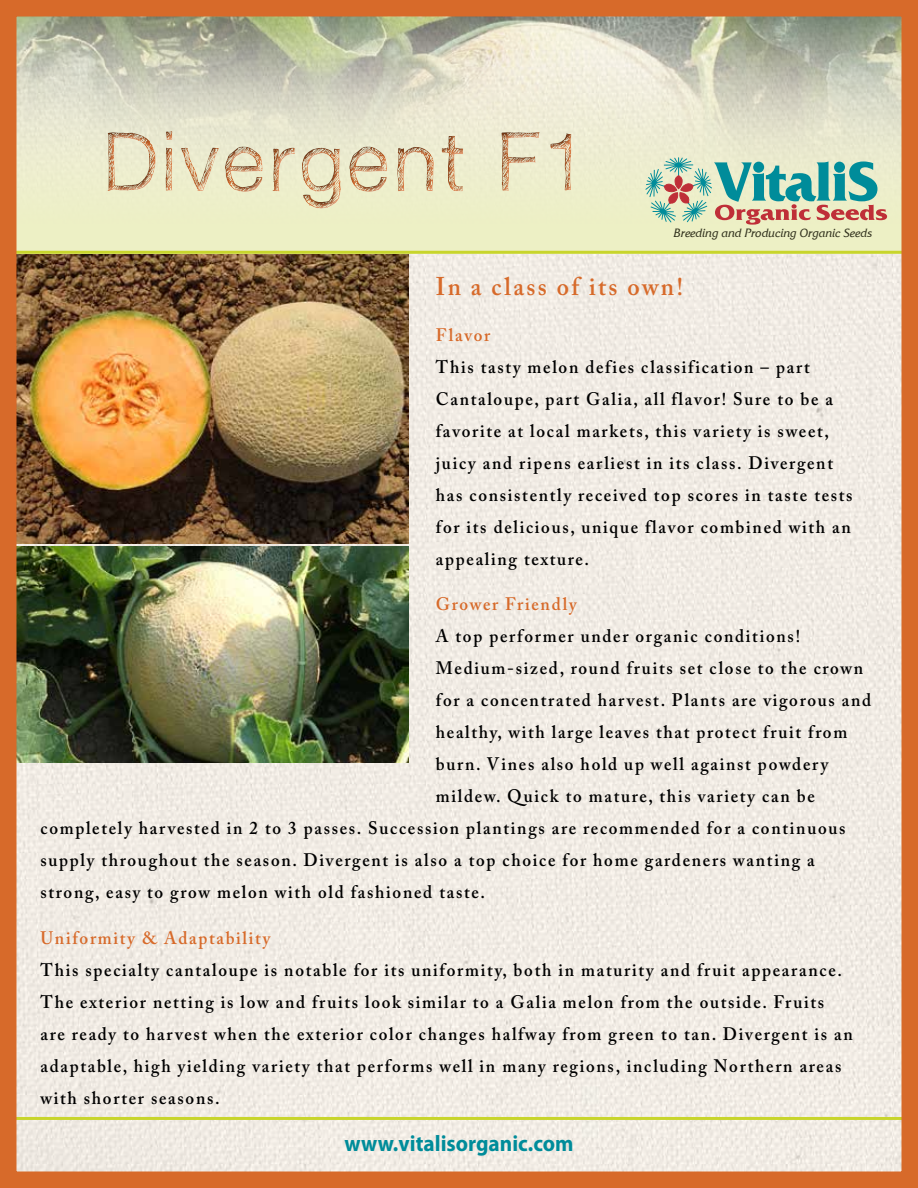
<style>
.page{position:relative;width:918px;height:1188px;background:#fff}
.page>*{position:absolute;margin:0;border:0;box-sizing:border-box;transform-origin:0 0}
.t1{font:300 81px "Sketchetik";letter-spacing:.05em;color:#d76a2a}
.t2{font:600 25.5px "Adobe Caslon Pro";letter-spacing:.1em;color:#d76a2a;scale:.95 1}
.t3{font:700 22.5px "Myriad Pro";color:#008c9a;scale:.95 1}
.t4{font:600 18px/32px "Adobe Caslon Pro";letter-spacing:.1em;color:#000;scale:.95 1}
.t5{font:600 18px "Adobe Caslon Pro";letter-spacing:.1em;color:#d76a2a;scale:.95 1}
.t6{font:italic 12px "Friz Qua T";color:#31311d}
</style>
<div class="page">
<img style="left:0;top:0;width:918px;height:1188px">
<h1 class="t1" style="left:101px;top:112px;width:488px">Divergent F1</h1>
<p class="t6" style="left:674px;top:225px;width:200px">Breeding and Producing Organic Seeds</p>
<h2 class="t2" style="left:436px;top:272px;width:262px">In a class of its own!</h2>
<p class="t5" style="left:436px;top:324px;width:59px">Flavor</p>
<p class="t4" style="left:436px;top:351px;width:440px">This tasty melon defies classification – part Cantaloupe, part Galia, all flavor! Sure to be a favorite at local markets, this variety is sweet, juicy and ripens earliest in its class. Divergent has consistently received top scores in taste tests for its delicious, unique flavor combined with an appealing texture.</p>
<p class="t5" style="left:436px;top:594px;width:150px">Grower Friendly</p>
<p class="t4" style="left:436px;top:620px;width:385px">A top performer under organic conditions!</p>
<p class="t4" style="left:436px;top:652px;width:451px">Medium-sized, round fruits set close to the crown</p>
<p class="t4" style="left:436px;top:684px;width:460px">for a concentrated harvest. Plants are vigorous and</p>
<p class="t4" style="left:436px;top:716px;width:435px">healthy, with large leaves that protect fruit from</p>
<p class="t4" style="left:436px;top:748px;width:414px">burn. Vines also hold up well against powdery</p>
<p class="t4" style="left:436px;top:780px;width:400px">mildew. Quick to mature, this variety can be</p>
<p class="t4" style="left:41px;top:812px;width:849px">completely harvested in 2 to 3 passes. Succession plantings are recommended for a continuous</p>
<p class="t4" style="left:41px;top:844px;width:817px">supply throughout the season. Divergent is also a top choice for home gardeners wanting a</p>
<p class="t4" style="left:41px;top:876px;width:469px">strong, easy to grow melon with old fashioned taste.</p>
<p class="t5" style="left:41px;top:927px;width:243px">Uniformity &amp; Adaptability</p>
<p class="t4" style="left:41px;top:954px;width:857px">This specialty cantaloupe is notable for its uniformity, both in maturity and fruit appearance.<br>The exterior netting is low and fruits look similar to a Galia melon from the outside. Fruits are ready to harvest when the exterior color changes halfway from green to tan. Divergent is an adaptable, high yielding variety that performs well in many regions, including Northern areas with shorter seasons.</p>
<p class="t3" style="left:345px;top:1129px;width:243px">www.vitalisorganic.com</p>
</div>
